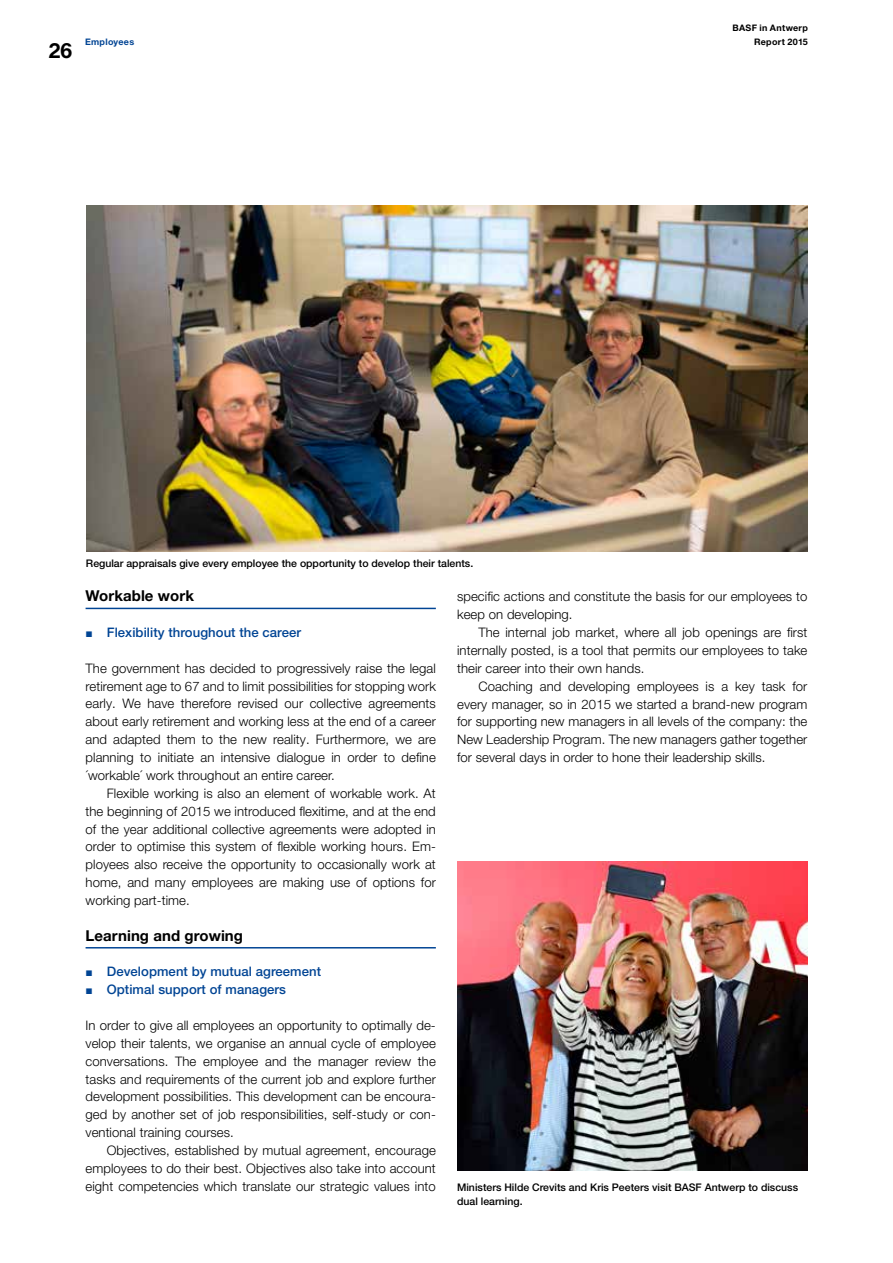
<style>
.page{position:relative;width:893px;height:1263px;background:#fff}
.page>*{position:absolute;margin:0;border:0;box-sizing:border-box;transform-origin:0 0}
.t1{font:700 21px "Helvetica Finanz Std";color:#000}
.t2{font:700 15px "Helvetica Finanz Std";letter-spacing:.005em;color:#000}
.t3{font:300 13.2px/17.9px "Helvetica Finanz Std";letter-spacing:.005em;color:#000;text-align:justify}
.t4{font:500 13.2px "Helvetica Finanz Std";letter-spacing:.005em;color:#004494}
.t5{font:500 10.5px/13.5px "Helvetica Finanz Std";color:#000}
.t6{font:700 9px/13.5px "Helvetica Finanz Std";letter-spacing:.03em;color:#000;text-align:right}
.t7{font:700 9px "Helvetica Finanz Std";letter-spacing:.03em;color:#004494}
</style>
<div class="page">
<hr style="left:86px;top:608px;width:350px;height:1px;background:#004494">
<hr style="left:86px;top:947px;width:350px;height:1px;background:#004494">
<img style="left:457px;top:861px;width:351px;height:310px">
<img style="left:86px;top:206px;width:722px;height:345px">
<h1 class="t1" style="left:49px;top:38px;width:25px">26</h1>
<p class="t7" style="left:85px;top:36px;width:51px">Employees</p>
<p class="t6" style="left:733px;top:21px;width:77px">BASF in Antwerp<br>Report 2015</p>
<p class="t5" style="left:86px;top:557px;width:389px">Regular appraisals give every employee the opportunity to develop their talents.</p>
<p class="t2" style="left:86px;top:587px;width:110px">Workable work</p>
<p class="t4" style="left:86px;top:624px;width:217px">▪ Flexibility throughout the career</p>
<p class="t3" style="left:86px;top:659px;width:352px">The government has decided to progressively raise the legal retirement age to 67 and to limit possibilities for stopping work early. We have therefore revised our collective agreements about early retirement and working less at the end of a career and adapted them to the new reality. Furthermore, we are planning to initiate an intensive dialogue in order to define ´workable´ work throughout an entire career.</p>
<p class="t3" style="left:86px;top:784px;width:352px;text-indent:21px">Flexible working is also an element of workable work. At the beginning of 2015 we introduced flexitime, and at the end of the year additional collective agreements were adopted in order to optimise this system of flexible working hours. Em&shy;ployees also receive the opportunity to occasionally work at home, and many employees are making use of options for working part-time.</p>
<p class="t2" style="left:86px;top:926px;width:159px">Learning and growing</p>
<p class="t4" style="left:86px;top:964px;width:237px">▪ Development by mutual agreement</p>
<p class="t4" style="left:86px;top:982px;width:202px">▪ Optimal support of managers</p>
<p class="t3" style="left:86px;top:1016px;width:352px">In order to give all employees an opportunity to optimally de&shy;velop their talents, we organise an annual cycle of employee conversations. The employee and the manager review the tasks and requirements of the current job and explore further development possibilities. This development can be encoura&shy;ged by another set of job responsibilities, self-study or con&shy;ventional training courses.</p>
<p class="t3" style="left:86px;top:1141px;width:352px;text-indent:21px">Objectives, established by mutual agreement, encourage employees to do their best. Objectives also take into account eight competencies which translate our strategic values into</p>
<p class="t3" style="left:457px;top:587px;width:352px">specific actions and constitute the basis for our employees to keep on developing.</p>
<p class="t3" style="left:457px;top:623px;width:352px;text-indent:21px">The internal job market, where all job openings are first internally posted, is a tool that permits our employees to take their career into their own hands.</p>
<p class="t3" style="left:457px;top:677px;width:352px;text-indent:21px">Coaching and developing employees is a key task for every manager, so in 2015 we started a brand-new program for supporting new managers in all levels of the company: the New Leadership Program. The new managers gather together for several days in order to hone their leadership skills.</p>
<p class="t5" style="left:457px;top:1181px;width:343px">Ministers Hilde Crevits and Kris Peeters visit BASF Antwerp to discuss dual learning.</p>
</div>
